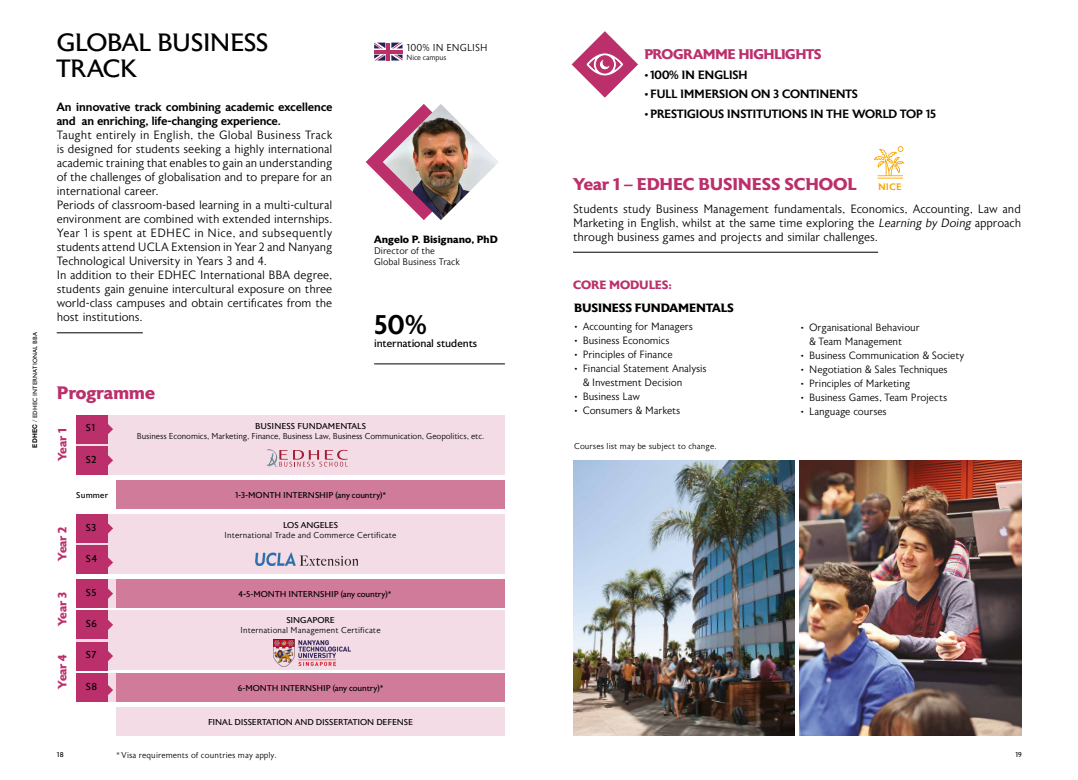
<style>
.page{position:relative;width:1078px;height:780px;background:#fff}
.page>*{position:absolute;margin:0;border:0;box-sizing:border-box;transform-origin:0 0}
.t1{font:500 27px "Astoria";color:#000}
.t2{font:25px/26px "Astoria";letter-spacing:-.03em;color:#000}
.t3{font:700 18px "Astoria";color:#bb2f6b}
.t4{font:700 17px "Astoria";color:#bb2f6b}
.t5{font:700 14px "Astoria";letter-spacing:-.03em;color:#bb2f6b}
.t6{font:300 12px/14px "Astoria";letter-spacing:-.015em;color:#000}
.t7{font:500 12px/14px "Astoria";letter-spacing:-.005em;color:#000}
.t8{font:500 12px "Astoria";letter-spacing:-.025em;color:#000}
.t9{font:700 12px "Astoria";letter-spacing:-.015em;color:#bb2f6b}
.t10{font:700 12px "Astoria";color:#000}
.t11{font:11px "Astoria";color:#000}
.t12{font:300 10.5px/14px "Astoria";letter-spacing:-.02em;color:#000}
.t13{font:700 10.5px "Astoria";color:#000}
.t14{font:10px "Astoria";color:#000}
.t15{font:300 10px "Astoria";color:#000}
.t16{font:300 9.5px/11px "Astoria";letter-spacing:-.015em;color:#000}
.t17{font:500 9.4px "Astoria";color:#f7a500}
.t18{font:8.5px "Astoria";letter-spacing:-.01em;color:#000}
.t19{font:300 8.5px "Astoria";color:#000}
.t20{font:300 8.5px "Astoria";letter-spacing:-.02em;color:#000}
.t21{font:300 7.5px "Astoria";letter-spacing:-.02em;color:#000}
.t22{font:7px "Astoria";color:#000}
.t23{font:6px "Astoria";letter-spacing:.015em;color:#000}
.s1{font-family:"Helvetica Neue LT Std";font-weight:700;font-size:6.5px}
.s2{font-family:"Helvetica Neue";font-weight:300;font-size:6.5px}
.s3{font-style:italic}
</style>
<div class="page">
<img style="left:573px;top:460px;width:221px;height:275px">
<div style="left:77px;top:610px;width:39px;height:60px;background:#f3dce5"></div>
<hr style="left:57px;top:332px;width:86px;height:1px;background:#000">
<hr style="left:573px;top:252px;width:304px;height:1px;background:#000">
<svg style="left:874px;top:146px;width:30px;height:32px"></svg>
<svg style="left:571px;top:31px;width:67px;height:67px"></svg>
<div style="left:76px;top:415px;width:40px;height:59px;background:#f3dce5"></div>
<div style="left:77px;top:514px;width:39px;height:59px;background:#f3dce5"></div>
<div style="left:77px;top:579px;width:39px;height:28px;background:#f3dce5"></div>
<div style="left:116px;top:415px;width:389px;height:59px;background:#f3dce5"></div>
<div style="left:116px;top:514px;width:389px;height:59px;background:#f3dce5"></div>
<div style="left:116px;top:579px;width:389px;height:28px;background:#d17b9b"></div>
<div style="left:116px;top:673px;width:389px;height:28px;background:#d17b9b"></div>
<div style="left:116px;top:707px;width:389px;height:28px;background:#f3dce5"></div>
<div style="left:116px;top:480px;width:389px;height:28px;background:#d17b9b"></div>
<div style="left:76px;top:415px;width:32px;height:28px;background:#bb2f6b"></div>
<div style="left:76px;top:514px;width:32px;height:28px;background:#bb2f6b"></div>
<div style="left:76px;top:610px;width:32px;height:29px;background:#bb2f6b"></div>
<div style="left:76px;top:579px;width:32px;height:28px;background:#bb2f6b"></div>
<div style="left:76px;top:446px;width:32px;height:28px;background:#bb2f6b"></div>
<div style="left:76px;top:673px;width:32px;height:28px;background:#bb2f6b"></div>
<div style="left:76px;top:545px;width:32px;height:28px;background:#bb2f6b"></div>
<div style="left:76px;top:641px;width:32px;height:29px;background:#bb2f6b"></div>
<svg style="left:108px;top:455px;width:5px;height:11px"></svg>
<svg style="left:108px;top:424px;width:5px;height:10px"></svg>
<svg style="left:108px;top:557px;width:5px;height:11px"></svg>
<svg style="left:108px;top:523px;width:5px;height:11px"></svg>
<svg style="left:108px;top:620px;width:5px;height:10px"></svg>
<svg style="left:108px;top:588px;width:5px;height:11px"></svg>
<svg style="left:108px;top:682px;width:5px;height:16px"></svg>
<svg style="left:108px;top:651px;width:5px;height:10px"></svg>
<img style="left:255px;top:552px;width:103px;height:14px">
<div style="left:116px;top:610px;width:389px;height:60px;background:#f3dce5"></div>
<img style="left:274px;top:639px;width:76px;height:27px">
<img style="left:799px;top:460px;width:221px;height:275px">
<svg style="left:374px;top:43px;width:11px;height:5px"></svg>
<svg style="left:391px;top:43px;width:11px;height:5px"></svg>
<svg style="left:391px;top:55px;width:11px;height:6px"></svg>
<svg style="left:374px;top:55px;width:11px;height:6px"></svg>
<hr style="left:386px;top:43px;width:4px;height:18px;background:#bb2f6b">
<hr style="left:374px;top:50px;width:28px;height:3px;background:#bb2f6b">
<hr style="left:374px;top:363px;width:131px;height:1px;background:#000">
<svg style="left:267px;top:449px;width:80px;height:18px"></svg>
<svg style="left:365px;top:146px;width:17px;height:33px"></svg>
<img style="left:382px;top:104px;width:117px;height:116px">
<p class="t23" style="left:32px;top:448px;width:117px;rotate:-90deg"><span class="s1">EDHEC</span> <span class="s2">/</span> EDHEC INTERNATIONAL BBA</p>
<h2 class="t2" style="left:57px;top:30px;width:214px">GLOBAL BUSINESS<br>TRAC K</h2>
<p class="t7" style="left:57px;top:100px;width:277px">An innovative track combining academic excellence and an enriching, life-changing experience.</p>
<p class="t6" style="left:57px;top:128px;width:277px">Taught entirely in English, the Global Business Track is designed for students seeking a highly international academic training that enables to gain an understanding of the challenges of globalisation and to prepare for an international career.<br>Periods of classroom-based learning in a multi-cultural environment are combined with extended internships.<br>Year 1 is spent at EDHEC in Nice, and subsequently students attend UCLA Extension in Year 2 and Nanyang Technological University in Years 3 and 4.<br>In addition to their EDHEC International BBA degree, students gain genuine intercultural exposure on three world-class campuses and obtain certificates from the host institutions.</p>
<h3 class="t3" style="left:57px;top:382px;width:100px">Programme</h3>
<p class="t15" style="left:406px;top:42px;width:48px">100% in eng</p>
<p class="t15" style="left:467px;top:42px;width:11px">lish</p>
<p class="t21" style="left:406px;top:53px;width:41px">Nice campus</p>
<p class="t13" style="left:374px;top:233px;width:125px">Angelo P. Bisignano, PhD</p>
<p class="t16" style="left:374px;top:245px;width:87px">Director of the<br>Global Business Track</p>
<h1 class="t1" style="left:374px;top:309px;width:54px">50%</h1>
<p class="t11" style="left:374px;top:337px;width:105px">INTERNATIONAL STUDENTS</p>
<p class="t9" style="left:55px;top:461px;width:34px;rotate:-90deg">Year 1</p>
<p class="t14" style="left:86px;top:422px;width:11px">S1</p>
<p class="t14" style="left:86px;top:454px;width:12px">S2</p>
<p class="t18" style="left:76px;top:490px;width:33px">SUMMER</p>
<p class="t9" style="left:55px;top:561px;width:36px;rotate:-90deg">Year 2</p>
<p class="t9" style="left:55px;top:626px;width:35px;rotate:-90deg">Year 3</p>
<p class="t9" style="left:55px;top:688px;width:36px;rotate:-90deg">Year 4</p>
<p class="t14" style="left:86px;top:522px;width:12px">S3</p>
<p class="t14" style="left:86px;top:553px;width:13px">S4</p>
<p class="t14" style="left:86px;top:587px;width:12px">S5</p>
<p class="t14" style="left:86px;top:618px;width:12px">S6</p>
<p class="t14" style="left:86px;top:649px;width:12px">S7</p>
<p class="t14" style="left:86px;top:680px;width:13px">S8</p>
<p class="t18" style="left:255px;top:421px;width:12px">BUSIN</p>
<p class="t18" style="left:281px;top:421px;width:65px">ESS FUN DAM ENTALS</p>
<p class="t20" style="left:137px;top:431px;width:349px">Business Economics, Marketing, Finance, Business Law, Business Communication, Geopolitics, etc.</p>
<p class="t18" style="left:235px;top:490px;width:153px">1-3-MONTH INTERNSH IP (ANY COUNTRY)*</p>
<p class="t18" style="left:283px;top:520px;width:56px">LOS ANGELES</p>
<p class="t19" style="left:224px;top:530px;width:173px">International Trade and Commerce Certificate</p>
<p class="t18" style="left:238px;top:589px;width:154px">4-5-MONTH INTERNSH IP (ANY COUNTRY)*</p>
<p class="t18" style="left:286px;top:615px;width:49px">SINGAPORE</p>
<p class="t19" style="left:240px;top:625px;width:142px">International Management Certificate</p>
<p class="t18" style="left:238px;top:683px;width:147px">6-MONTH INTERNSH IP (ANY COUNTRY)*</p>
<p class="t18" style="left:208px;top:717px;width:55px">FINAL DISSERTATION</p>
<p class="t18" style="left:295px;top:717px;width:50px">AN D DISSERTATION</p>
<p class="t18" style="left:376px;top:717px;width:38px">DEFEN SE</p>
<p class="t22" style="left:57px;top:751px;width:8px">18</p>
<p class="t19" style="left:116px;top:750px;width:162px">* Visa requirements of countries may apply.</p>
<p class="t5" style="left:644px;top:46px;width:12px">PROGRAMME</p>
<p class="t5" style="left:738px;top:46px;width:85px">highlights</p>
<p class="t8" style="left:644px;top:68px;width:102px">• 100% in En glish</p>
<p class="t8" style="left:644px;top:88px;width:185px">• Full immersion on 3 continen</p>
<p class="t7" style="left:845px;top:88px;width:14px">ts</p>
<p class="t8" style="left:644px;top:107px;width:239px">• Prestigious in stitution s in the world</p>
<p class="t7" style="left:899px;top:107px;width:37px">top 15</p>
<h3 class="t4" style="left:573px;top:174px;width:77px">Year 1 – EDHEC</h3>
<h3 class="t4" style="left:698px;top:174px;width:12px">BUSINESS</h3>
<h3 class="t4" style="left:784px;top:174px;width:13px">SCHOOL</h3>
<p class="t17" style="left:877px;top:181px;width:19px">nice</p>
<p class="t6" style="left:573px;top:202px;width:449px;text-align:justify">Students study Business Management fundamentals, Economics, Accounting, Law and Marketing in English, whilst at the same time exploring the <span class="s3">Learning by Doing</span> approach through business games and projects and similar challenges.</p>
<p class="t9" style="left:573px;top:278px;width:10px">CORE</p>
<p class="t9" style="left:609px;top:278px;width:64px">modules:</p>
<p class="t10" style="left:574px;top:300px;width:9px">BUSINESS</p>
<p class="t10" style="left:634px;top:300px;width:10px">FUNDAMENTALS</p>
<p class="t12" style="left:574px;top:320px;width:120px">• Accounting for Managers</p>
<p class="t12" style="left:574px;top:334px;width:97px">• Business Economics</p>
<p class="t12" style="left:574px;top:348px;width:100px">• Principles of Finance</p>
<p class="t12" style="left:582px;top:362px;width:126px;text-indent:-9px">• Financial Statement Analysis &amp; Investment Decision</p>
<p class="t12" style="left:574px;top:390px;width:67px">• Business Law</p>
<p class="t12" style="left:574px;top:404px;width:108px">• Consumers &amp; Markets</p>
<p class="t19" style="left:574px;top:442px;width:144px">Courses list may be subject to change.</p>
<p class="t12" style="left:808px;top:321px;width:112px;text-indent:-9px">• Organisational Behaviour &amp; Team Management</p>
<p class="t12" style="left:800px;top:349px;width:165px">• Business Communication &amp; Society</p>
<p class="t12" style="left:800px;top:363px;width:149px">• Negotiation &amp; Sales Techniques</p>
<p class="t12" style="left:800px;top:377px;width:111px">• Principles of Marketing</p>
<p class="t12" style="left:800px;top:391px;width:148px">• Business Games, Team Projects</p>
<p class="t12" style="left:800px;top:405px;width:88px">• Language courses</p>
<p class="t22" style="left:1015px;top:751px;width:8px">19</p>
</div>
